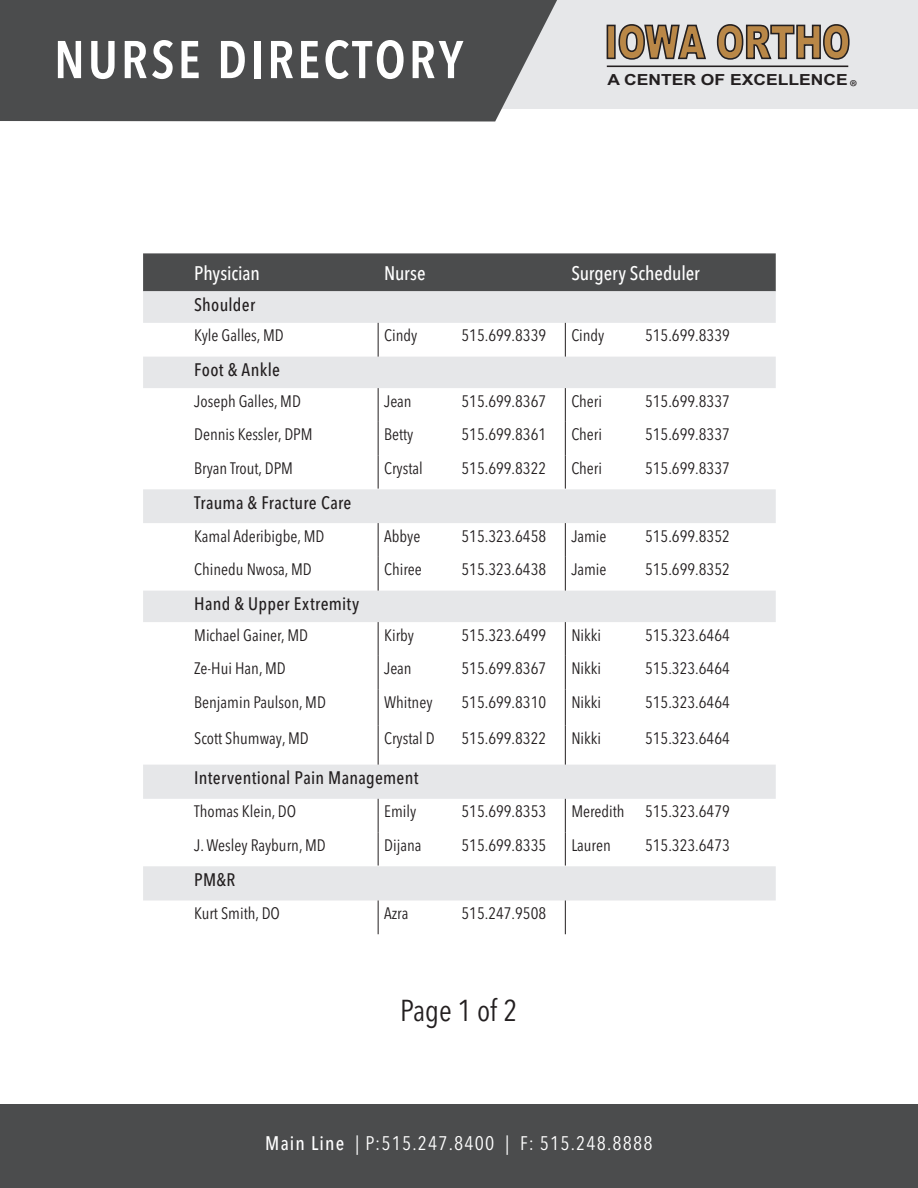
<style>
.page{position:relative;width:918px;height:1188px;background:#fff}
.page>*{position:absolute;margin:0;border:0;box-sizing:border-box;transform-origin:0 0}
.t1{font:600 condensed 52.5px "Avenir Next LT Pro";letter-spacing:.06em;color:#fff}
.t2{font:900 46.05px "Arial";color:#b98747;scale:.73 1}
.t3{font:condensed 30px "Avenir Next LT Pro";color:#231f20}
.t4{font:condensed 19.5px "Avenir Next LT Pro";letter-spacing:.06em;color:#fff}
.t5{font:500 condensed 19.5px "Avenir Next LT Pro";letter-spacing:-.005em;color:#fff}
.t6{font:500 condensed 18px "Avenir Next LT Pro";letter-spacing:.015em;color:#231f20}
.t7{font:condensed 16.5px "Avenir Next LT Pro";color:#231f20}
.t8{font:700 15.3px "Arial";color:#231f20;scale:1.14 1}
.s1{font-family:"Myriad Pro";font-weight:400;font-size:18.9px}
.s2{font-weight:500}
</style>
<div class="page">
<div style="left:143px;top:253px;width:633px;height:38px;background:#4b4c4d"></div>
<svg style="left:143px;top:291px;width:633px;height:610px"></svg>
<hr style="left:378px;top:323px;width:1px;height:34px;background:#231f20">
<hr style="left:565px;top:323px;width:1px;height:34px;background:#231f20">
<hr style="left:378px;top:523px;width:1px;height:34px;background:#231f20">
<hr style="left:378px;top:557px;width:1px;height:34px;background:#231f20">
<hr style="left:565px;top:523px;width:1px;height:34px;background:#231f20">
<hr style="left:565px;top:557px;width:1px;height:34px;background:#231f20">
<hr style="left:378px;top:799px;width:1px;height:34px;background:#231f20">
<hr style="left:378px;top:833px;width:1px;height:33px;background:#231f20">
<hr style="left:378px;top:901px;width:1px;height:33px;background:#231f20">
<hr style="left:565px;top:799px;width:1px;height:34px;background:#231f20">
<hr style="left:565px;top:833px;width:1px;height:33px;background:#231f20">
<hr style="left:565px;top:901px;width:1px;height:33px;background:#231f20">
<hr style="left:378px;top:622px;width:1px;height:34px;background:#231f20">
<hr style="left:378px;top:656px;width:1px;height:34px;background:#231f20">
<hr style="left:378px;top:690px;width:1px;height:36px;background:#231f20">
<hr style="left:378px;top:726px;width:1px;height:39px;background:#231f20">
<hr style="left:565px;top:622px;width:1px;height:34px;background:#231f20">
<hr style="left:565px;top:656px;width:1px;height:34px;background:#231f20">
<hr style="left:565px;top:690px;width:1px;height:36px;background:#231f20">
<hr style="left:565px;top:726px;width:1px;height:39px;background:#231f20">
<hr style="left:378px;top:388px;width:1px;height:34px;background:#231f20">
<hr style="left:565px;top:388px;width:1px;height:34px;background:#231f20">
<hr style="left:378px;top:422px;width:1px;height:34px;background:#231f20">
<hr style="left:565px;top:422px;width:1px;height:34px;background:#231f20">
<hr style="left:378px;top:456px;width:1px;height:33px;background:#231f20">
<hr style="left:565px;top:456px;width:1px;height:33px;background:#231f20">
<div style="left:0;top:1104px;width:918px;height:84px;background:#4b4c4d"></div>
<div style="left:485px;top:0;width:433px;height:108px;background:#e6e7e9"></div>
<div style="left:0;top:0;width:557px;height:122px;background:#4b4c4d"></div>
<div style="left:607px;top:25px;width:9px;height:34px;border:2px solid #231f20"></div>
<svg style="left:618px;top:24px;width:88px;height:36px"></svg>
<svg style="left:716px;top:24px;width:134px;height:36px"></svg>
<hr style="left:607px;top:66px;width:241px;height:1px;background:#231f20">
<p class="t1" style="left:54px;top:28px;width:411px">NURSE DIRECTORY</p>
<p class="t2" style="left:605px;top:16px;width:338px">IOWA ORTHO</p>
<p class="t8" style="left:607px;top:70px;width:221px">A CENTER OF EXCELLENCE<span class="s1">®</span></p>
<p class="t5" style="left:194px;top:261px;width:67px">Physician</p>
<p class="t5" style="left:384px;top:261px;width:43px">Nurse</p>
<p class="t5" style="left:571px;top:261px;width:130px">Surgery Scheduler</p>
<p class="t6" style="left:194px;top:294px;width:62px">Shoulder</p>
<p class="t7" style="left:194px;top:326px;width:91px">Kyle Galles, MD</p>
<p class="t7" style="left:384px;top:326px;width:35px">Cindy</p>
<p class="t7" style="left:462px;top:326px;width:86px">515.699.8339</p>
<p class="t7" style="left:571px;top:326px;width:35px">Cindy</p>
<p class="t7" style="left:645px;top:326px;width:86px">515.699.8339</p>
<p class="t6" style="left:194px;top:359px;width:87px">Foot &amp; Ankle</p>
<p class="t7" style="left:194px;top:391px;width:108px">Joseph Galles, MD</p>
<p class="t7" style="left:384px;top:391px;width:29px">Jean</p>
<p class="t7" style="left:462px;top:391px;width:86px">515.699.8367</p>
<p class="t7" style="left:571px;top:391px;width:32px">Cheri</p>
<p class="t7" style="left:645px;top:391px;width:86px">515.699.8337</p>
<p class="t7" style="left:194px;top:425px;width:120px">Dennis Kessler, DPM</p>
<p class="t7" style="left:384px;top:425px;width:31px">Betty</p>
<p class="t7" style="left:462px;top:425px;width:86px">515.699.8361</p>
<p class="t7" style="left:571px;top:425px;width:32px">Cheri</p>
<p class="t7" style="left:645px;top:425px;width:86px">515.699.8337</p>
<p class="t7" style="left:194px;top:458px;width:100px">Bryan Trout, DPM</p>
<p class="t7" style="left:384px;top:458px;width:40px">Crystal</p>
<p class="t7" style="left:462px;top:458px;width:86px">515.699.8322</p>
<p class="t7" style="left:571px;top:458px;width:32px">Cheri</p>
<p class="t7" style="left:645px;top:458px;width:86px">515.699.8337</p>
<p class="t6" style="left:194px;top:492px;width:159px">Trauma &amp; Fracture Care</p>
<p class="t7" style="left:194px;top:526px;width:132px">Kamal Aderibigbe, MD</p>
<p class="t7" style="left:384px;top:526px;width:38px">Abbye</p>
<p class="t7" style="left:462px;top:526px;width:86px">515.323.6458</p>
<p class="t7" style="left:571px;top:526px;width:37px">Jamie</p>
<p class="t7" style="left:645px;top:526px;width:86px">515.699.8352</p>
<p class="t7" style="left:194px;top:560px;width:119px">Chinedu Nwosa, MD</p>
<p class="t7" style="left:384px;top:560px;width:39px">Chiree</p>
<p class="t7" style="left:462px;top:560px;width:86px">515.323.6438</p>
<p class="t7" style="left:571px;top:560px;width:37px">Jamie</p>
<p class="t7" style="left:645px;top:560px;width:86px">515.699.8352</p>
<p class="t6" style="left:194px;top:593px;width:167px">Hand &amp; Upper Extremity</p>
<p class="t7" style="left:194px;top:625px;width:115px">Michael Gainer, MD</p>
<p class="t7" style="left:384px;top:625px;width:31px">Kirby</p>
<p class="t7" style="left:462px;top:625px;width:86px">515.323.6499</p>
<p class="t7" style="left:571px;top:625px;width:31px">Nikki</p>
<p class="t7" style="left:645px;top:625px;width:86px">515.323.6464</p>
<p class="t7" style="left:194px;top:659px;width:93px">Ze-Hui Han, MD</p>
<p class="t7" style="left:384px;top:659px;width:29px">Jean</p>
<p class="t7" style="left:462px;top:659px;width:86px">515.699.8367</p>
<p class="t7" style="left:571px;top:659px;width:31px">Nikki</p>
<p class="t7" style="left:645px;top:659px;width:86px">515.323.6464</p>
<p class="t7" style="left:194px;top:692px;width:133px">Benjamin Paulson, MD</p>
<p class="t7" style="left:384px;top:692px;width:50px">Whitney</p>
<p class="t7" style="left:462px;top:692px;width:86px">515.699.8310</p>
<p class="t7" style="left:571px;top:692px;width:31px">Nikki</p>
<p class="t7" style="left:645px;top:692px;width:86px">515.323.6464</p>
<p class="t7" style="left:194px;top:728px;width:116px">Scott Shumway, MD</p>
<p class="t7" style="left:384px;top:728px;width:52px">Crystal D</p>
<p class="t7" style="left:462px;top:728px;width:86px">515.699.8322</p>
<p class="t7" style="left:571px;top:728px;width:31px">Nikki</p>
<p class="t7" style="left:645px;top:728px;width:86px">515.323.6464</p>
<p class="t6" style="left:194px;top:767px;width:226px">Interventional Pain Management</p>
<p class="t7" style="left:194px;top:802px;width:104px">Thomas Klein, DO</p>
<p class="t7" style="left:384px;top:802px;width:34px">Emily</p>
<p class="t7" style="left:462px;top:802px;width:86px">515.699.8353</p>
<p class="t7" style="left:571px;top:802px;width:55px">Meredith</p>
<p class="t7" style="left:645px;top:802px;width:86px">515.323.6479</p>
<p class="t7" style="left:194px;top:835px;width:133px">J. Wesley Rayburn, MD</p>
<p class="t7" style="left:384px;top:835px;width:39px">Dijana</p>
<p class="t7" style="left:462px;top:835px;width:86px">515.699.8335</p>
<p class="t7" style="left:571px;top:835px;width:41px">Lauren</p>
<p class="t7" style="left:645px;top:835px;width:86px">515.323.6473</p>
<p class="t6" style="left:194px;top:869px;width:43px">PM&amp;R</p>
<p class="t7" style="left:194px;top:903px;width:87px">Kurt Smith, DO</p>
<p class="t7" style="left:384px;top:903px;width:26px">Azra</p>
<p class="t7" style="left:462px;top:903px;width:86px">515.247.9508</p>
<p class="t3" style="left:400px;top:992px;width:119px">Page 1 of 2</p>
<p class="t4" style="left:265px;top:1132px;width:389px"><span class="s2">Main Line</span> | P:515.247.8400 | F: 515.248.8888</p>
</div>
